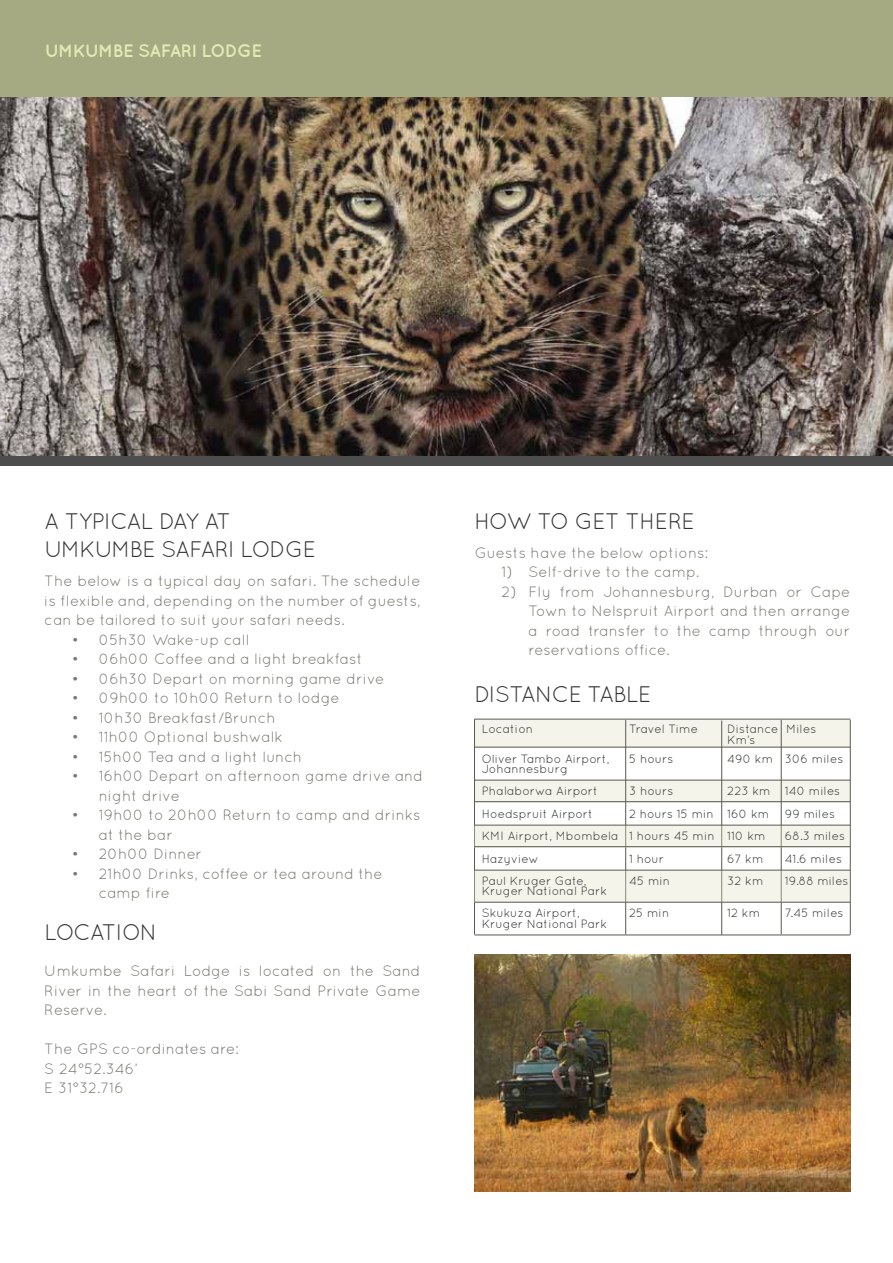
<style>
.page{position:relative;width:893px;height:1263px;background:#fff}
.page>*{position:absolute;margin:0;border:0;box-sizing:border-box;transform-origin:0 0}
.t1{font:22.5px/27px "Quicksand";letter-spacing:-.025em;color:#333}
.t2{font:22.5px "Quicksand";letter-spacing:-.05em;color:#333}
.t3{font:700 18px "Quicksand";letter-spacing:-.025em;color:#e2e9b4}
.t4{font:15px/19.5px "Quicksand";color:#59594f}
.t5{font:12px/10.5px "Quicksand";color:#333}
.t6{font:12px "Quicksand";letter-spacing:-.02em;color:#333}
</style>
<div class="page">
<div style="left:474px;top:780px;width:375px;height:22px;background:#f4f4eb"></div>
<img style="left:0;top:96px;width:893px;height:360px">
<div style="left:0;top:456px;width:893px;height:9px;background:#4e4d4e"></div>
<div style="left:474px;top:719px;width:375px;height:28px;background:#f4f4eb"></div>
<hr style="left:474px;top:719px;width:376px;height:1px;background:#59594f">
<hr style="left:474px;top:747px;width:376px;height:1px;background:#59594f">
<hr style="left:474px;top:801px;width:376px;height:1px;background:#59594f">
<hr style="left:474px;top:935px;width:376px;height:1px;background:#59594f">
<hr style="left:474px;top:780px;width:376px;height:1px;background:#59594f">
<hr style="left:850px;top:720px;width:1px;height:214px;background:#5c5751">
<hr style="left:625px;top:720px;width:1px;height:214px;background:#59594f">
<hr style="left:721px;top:720px;width:1px;height:215px;background:#59594f">
<hr style="left:781px;top:720px;width:1px;height:214px;background:#59594f">
<hr style="left:474px;top:719px;width:1px;height:215px;background:#59594f">
<div style="left:474px;top:825px;width:375px;height:22px;background:#f4f4eb"></div>
<hr style="left:474px;top:846px;width:376px;height:1px;background:#59594f">
<hr style="left:474px;top:825px;width:376px;height:1px;background:#59594f">
<div style="left:474px;top:870px;width:375px;height:33px;background:#f4f4eb"></div>
<hr style="left:474px;top:902px;width:376px;height:1px;background:#59594f">
<hr style="left:474px;top:870px;width:376px;height:1px;background:#59594f">
<div style="left:0;top:0;width:893px;height:96px;background:#a5aa83"></div>
<img style="left:474px;top:954px;width:376px;height:237px">
<p class="t3" style="left:45px;top:40px;width:219px">UMKUMBE SAFARI LODGE</p>
<h1 class="t1" style="left:45px;top:508px;width:273px">A TYPICAL DAY AT<br>UMKUMBE SAFARI LODGE</h1>
<p class="t4" style="left:45px;top:571px;width:377px;text-align:justify">The below is a typical day on safari. The schedule is flexible and, depending on the number of guests, can be tailored to suit your safari needs.</p>
<p class="t4" style="left:72px;top:629px;width:179px">• 05h30 Wake-up call</p>
<p class="t4" style="left:72px;top:649px;width:292px">• 06h00 Coffee and a light breakfast</p>
<p class="t4" style="left:72px;top:668px;width:314px">• 06h30 Depart on morning game drive</p>
<p class="t4" style="left:72px;top:688px;width:269px">• 09h00 to 10h00 Return to lodge</p>
<p class="t4" style="left:72px;top:707px;width:205px">• 10h30 Breakfast/Brunch</p>
<p class="t4" style="left:72px;top:727px;width:213px">• 11h00 Optional bushwalk</p>
<p class="t4" style="left:72px;top:746px;width:232px">• 15h00 Tea and a light lunch</p>
<p class="t4" style="left:99px;top:766px;width:326px;text-indent:-27px">• 16h00 Depart on afternoon game drive and night drive</p>
<p class="t4" style="left:99px;top:805px;width:323px;text-indent:-27px">• 19h00 to 20h00 Return to camp and drinks at the bar</p>
<p class="t4" style="left:72px;top:844px;width:132px">• 20h00 Dinner</p>
<p class="t4" style="left:99px;top:863px;width:285px;text-indent:-27px">• 21h00 Drinks, coffee or tea around the camp fire</p>
<h1 class="t2" style="left:45px;top:919px;width:114px">LOCATION</h1>
<p class="t4" style="left:45px;top:961px;width:377px;text-align:justify">Umkumbe Safari Lodge is located on the Sand River in the heart of the Sabi Sand Private Game Reserve.</p>
<p class="t4" style="left:45px;top:1039px;width:196px">The GPS co-ordinates are:<br>S 24°52.346’<br>E 31°32.716</p>
<h1 class="t1" style="left:474px;top:508px;width:222px">HOW TO GET THERE</h1>
<p class="t4" style="left:474px;top:542px;width:235px">Guests have the below options:</p>
<p class="t4" style="left:501px;top:562px;width:199px">1) Self-drive to the camp.</p>
<p class="t4" style="left:528px;top:581px;width:323px;text-align:justify;text-indent:-27px">2) Fly from Johannesburg, Durban or Cape Town to Nelspruit Airport and then arrange a road transfer to the camp through our reservations office.</p>
<h1 class="t1" style="left:474px;top:680px;width:179px">DISTANCE TABLE</h1>
<p class="t5" style="left:482px;top:723px;width:53px">Location</p>
<p class="t6" style="left:629px;top:722px;width:70px">Travel Time</p>
<p class="t5" style="left:727px;top:723px;width:53px">Distance<br>Km’s</p>
<p class="t5" style="left:786px;top:723px;width:32px">Miles</p>
<p class="t5" style="left:482px;top:753px;width:129px">Oliver Tambo Airport,<br>Johannesburg</p>
<p class="t5" style="left:629px;top:753px;width:46px">5 hours</p>
<p class="t5" style="left:785px;top:753px;width:60px">306 miles</p>
<p class="t5" style="left:629px;top:785px;width:46px">3 hours</p>
<p class="t5" style="left:727px;top:753px;width:47px">490 km</p>
<p class="t5" style="left:482px;top:785px;width:118px">Phalaborwa Airport</p>
<p class="t5" style="left:727px;top:785px;width:114px">223 km 140 miles</p>
<p class="t5" style="left:482px;top:808px;width:113px">Hoedspruit Airport</p>
<p class="t5" style="left:629px;top:808px;width:86px">2 hours 15 min</p>
<p class="t5" style="left:785px;top:808px;width:52px">99 miles</p>
<p class="t5" style="left:629px;top:830px;width:87px">1 hours 45 min</p>
<p class="t5" style="left:727px;top:808px;width:44px">160 km</p>
<p class="t5" style="left:482px;top:830px;width:138px">KMI Airport, Mbombela</p>
<p class="t5" style="left:727px;top:830px;width:40px">110 km</p>
<p class="t5" style="left:785px;top:830px;width:62px">68.3 miles</p>
<p class="t5" style="left:482px;top:853px;width:59px">Hazyview</p>
<p class="t5" style="left:629px;top:853px;width:36px">1 hour</p>
<p class="t5" style="left:785px;top:853px;width:59px">41.6 miles</p>
<p class="t5" style="left:629px;top:875px;width:43px">45 min</p>
<p class="t5" style="left:727px;top:853px;width:38px">67 km</p>
<p class="t5" style="left:482px;top:875px;width:106px">Paul Kruger Gate,</p>
<p class="t5" style="left:727px;top:875px;width:38px">32 km</p>
<p class="t5" style="left:482px;top:885px;width:127px">Kruger National Park</p>
<p class="t5" style="left:785px;top:875px;width:65px">19.88 miles</p>
<p class="t5" style="left:482px;top:907px;width:127px">Skukuza Airport,<br>Kruger National Park</p>
<p class="t5" style="left:629px;top:907px;width:42px">25 min</p>
<p class="t5" style="left:727px;top:907px;width:34px">12 km</p>
<p class="t5" style="left:785px;top:907px;width:60px">7.45 miles</p>
</div>
